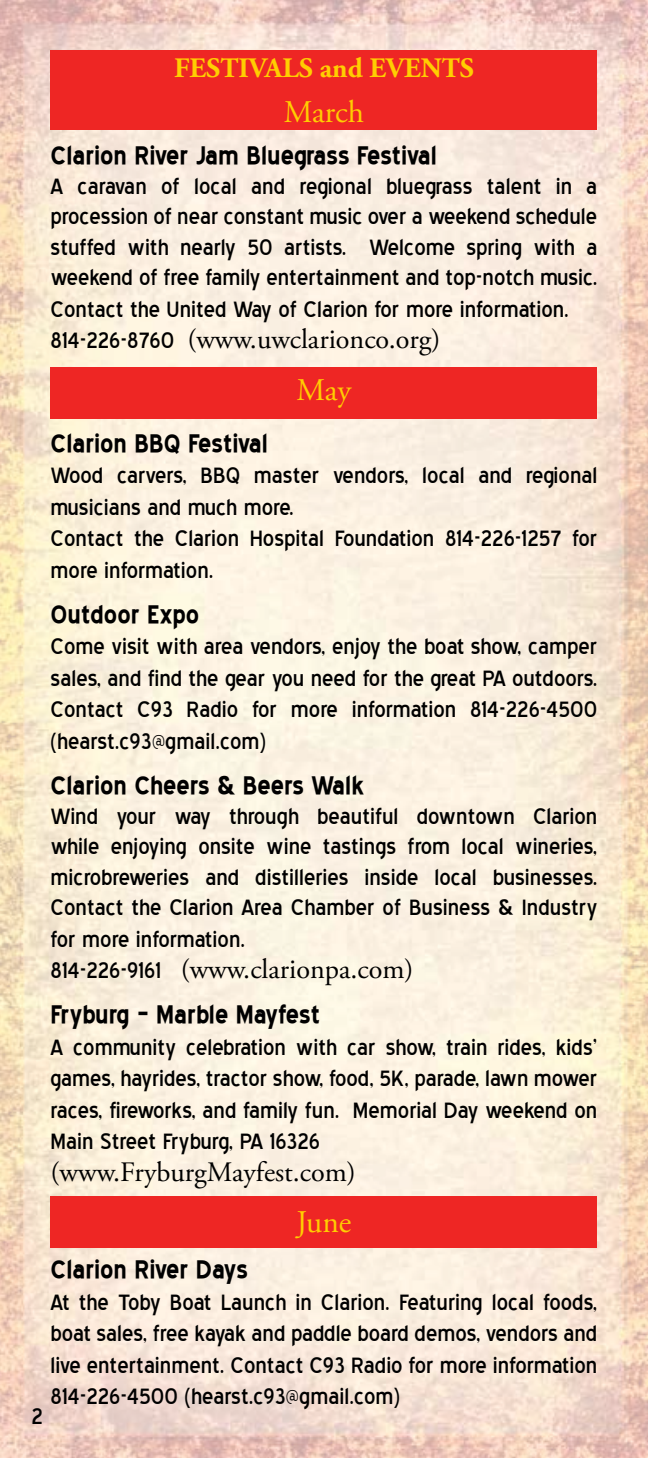
<style>
.page{position:relative;width:648px;height:1458px;background:#fff}
.page>*{position:absolute;margin:0;border:0;box-sizing:border-box;transform-origin:0 0}
.t1{font:700 31.5px "Blue Highway";color:#000}
.t2{font:31.5px "Adobe Garamond Pro";color:#ffce01}
.t3{font:28.12px/31.5px "Blue Highway";color:#000;text-align:justify}
.t4{font:28.12px "Adobe Garamond Pro";color:#000}
.t5{font:700 28.12px "Adobe Garamond Pro";color:#ffce01}
.s1{font-family:"Blue Highway"}
</style>
<div class="page">
<img style="left:0;top:0;width:648px;height:1458px">
<div style="left:51px;top:51px;width:546px;height:79px;background:#ee2624"></div>
<div style="left:51px;top:367px;width:546px;height:52px;background:#ee2624"></div>
<div style="left:51px;top:1196px;width:546px;height:52px;background:#ee2624"></div>
<p class="t3" style="left:32px;top:1401px;width:13px">2</p>
<p class="t5" style="left:174px;top:52px;width:301px">FESTIVALS and EVENTS</p>
<p class="t2" style="left:284px;top:93px;width:82px">March</p>
<p class="t1" style="left:51px;top:140px;width:388px">Clarion River Jam Bluegrass Festival</p>
<p class="t3" style="left:51px;top:171px;width:548px;line-height:30.6px">A caravan of local and regional bluegrass talent in a procession of near constant music over a weekend schedule stuffed with nearly 50 artists. Welcome spring with a weekend of free family entertainment and top-notch music.<br>Contact the United Way of Clarion for more information.</p>
<p class="t4" style="left:51px;top:322px;width:391px"><span class="s1">814-226-8760</span> (www.uwclarionco.org)</p>
<p class="t2" style="left:297px;top:371px;width:56px">May</p>
<p class="t1" style="left:51px;top:428px;width:219px">Clarion BBQ Festival</p>
<p class="t3" style="left:51px;top:460px;width:548px;text-align:left">Wood carvers, BBQ master vendors, local and regional musicians and much more.<br>Contact the Clarion Hospital Foundation 814-226-1257 for more information.</p>
<p class="t1" style="left:51px;top:599px;width:150px">Outdoor Expo</p>
<p class="t3" style="left:51px;top:631px;width:548px">Come visit with area vendors, enjoy the boat show, camper sales, and find the gear you need for the great PA outdoors.<br>Contact C93 Radio for more information 814-226-4500 (hearst.c93@gmail.com)</p>
<p class="t1" style="left:51px;top:770px;width:315px">Clarion Cheers &amp; Beers Walk</p>
<p class="t3" style="left:51px;top:801px;width:548px;line-height:30.6px">Wind your way through beautiful downtown Clarion while enjoying onsite wine tastings from local wineries, microbreweries and distilleries inside local businesses.<br>Contact the Clarion Area Chamber of Business &amp; Industry for more information.</p>
<p class="t4" style="left:51px;top:952px;width:364px"><span class="s1">814-226-9161</span> (www.clarionpa.com)</p>
<p class="t1" style="left:51px;top:1000px;width:271px">Fryburg – Marble Mayfest</p>
<p class="t3" style="left:51px;top:1032px;width:548px">A community celebration with car show, train rides, kids’ games, hayrides, tractor show, food, 5K, parade, lawn mower races, fireworks, and family fun. Memorial Day weekend on Main Street Fryburg, PA 16326</p>
<p class="t4" style="left:51px;top:1155px;width:307px">(www.FryburgMayfest.com)</p>
<p class="t2" style="left:297px;top:1203px;width:56px">June</p>
<p class="t1" style="left:51px;top:1255px;width:199px">Clarion River Days</p>
<p class="t3" style="left:51px;top:1287px;width:548px">At the Toby Boat Launch in Clarion. Featuring local foods, boat sales, free kayak and paddle board demos, vendors and live entertainment. Contact C93 Radio for more information 814-226-4500 (hearst.c93@gmail.com)</p>
</div>
